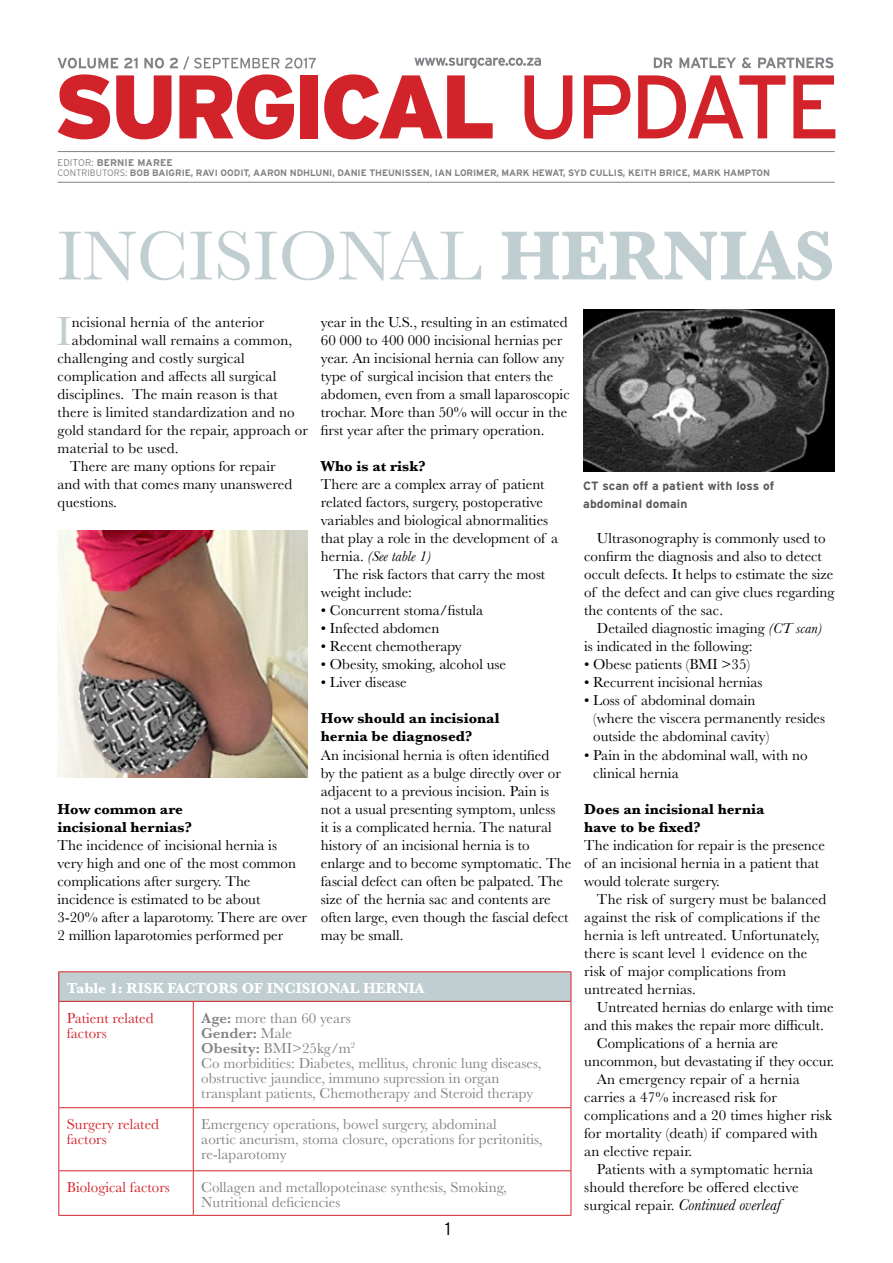
<style>
.page{position:relative;width:893px;height:1263px;background:#fff}
.page>*{position:absolute;margin:0;border:0;box-sizing:border-box;transform-origin:0 0}
.t1{font:72px "Baskerville";color:#c1ced1}
.t2{font:42.15px "Baskerville";color:#c1ced1}
.t3{font:300 18px "Interstate";color:#000}
.t4{font:italic 16.5px "Baskerville";color:#000}
.t5{font:15px/18px "Baskerville";color:#000}
.t6{font:15px/15px "Baskerville";color:#808285}
.t7{font:700 15px/18px "Baskerville";color:#000}
.t8{font:15px/15px "Baskerville";color:#d2232a}
.t9{font:700 15px "Baskerville";color:#fff}
.t10{font:700 12px/18px "Interstate";letter-spacing:.01em;color:#58595b}
.t11{font:700 9.75px "Interstate";letter-spacing:.01em;color:#808285}
.t12{font:700 9.3px "Interstate";letter-spacing:-.005em;color:#808285}
.s1{font-weight:300}
.s2{font-weight:700}
.s3{font-style:italic}
.s4{font-weight:600}
.s5{font-style:normal;font-size:15px}
</style>
<div class="page">
<hr style="left:58px;top:151px;width:777px;height:1px;background:#808285">
<hr style="left:58px;top:182px;width:777px;height:1px;background:#808285">
<svg style="left:654px;top:58px;width:18px;height:10px"></svg>
<svg style="left:679px;top:58px;width:57px;height:10px"></svg>
<svg style="left:742px;top:57px;width:10px;height:11px"></svg>
<svg style="left:758px;top:57px;width:75px;height:11px"></svg>
<div style="left:300px;top:75px;width:18px;height:63px;background:#d2232a"></div>
<svg style="left:324px;top:58px;width:248px;height:81px"></svg>
<svg style="left:584px;top:75px;width:46px;height:63px"></svg>
<svg style="left:638px;top:75px;width:147px;height:63px"></svg>
<svg style="left:793px;top:75px;width:42px;height:63px"></svg>
<svg style="left:58px;top:56px;width:258px;height:83px"></svg>
<div style="left:59px;top:972px;width:512px;height:29px;background:#c1ced1"></div>
<hr style="left:58px;top:971px;width:135px;height:1px;background:#d2232a">
<svg style="left:58px;top:972px;width:1px;height:29px"></svg>
<hr style="left:193px;top:971px;width:378px;height:1px;background:#d2232a">
<svg style="left:571px;top:972px;width:1px;height:29px"></svg>
<hr style="left:58px;top:1001px;width:135px;height:1px;background:#d2232a">
<hr style="left:58px;top:1002px;width:1px;height:105px;background:#d2232a">
<hr style="left:193px;top:1001px;width:378px;height:1px;background:#d2232a">
<hr style="left:193px;top:1002px;width:1px;height:105px;background:#d2232a">
<hr style="left:571px;top:1002px;width:1px;height:105px;background:#d2232a">
<hr style="left:58px;top:1107px;width:135px;height:1px;background:#d2232a">
<hr style="left:58px;top:1108px;width:1px;height:62px;background:#d2232a">
<hr style="left:193px;top:1107px;width:378px;height:1px;background:#d2232a">
<hr style="left:193px;top:1108px;width:1px;height:62px;background:#d2232a">
<hr style="left:571px;top:1108px;width:1px;height:62px;background:#d2232a">
<hr style="left:58px;top:1170px;width:135px;height:1px;background:#d2232a">
<hr style="left:58px;top:1171px;width:1px;height:44px;background:#d2232a">
<hr style="left:193px;top:1170px;width:378px;height:1px;background:#d2232a">
<hr style="left:193px;top:1171px;width:1px;height:44px;background:#d2232a">
<hr style="left:571px;top:1171px;width:1px;height:44px;background:#d2232a">
<hr style="left:58px;top:1215px;width:135px;height:1px;background:#d2232a">
<hr style="left:193px;top:1215px;width:378px;height:1px;background:#d2232a">
<img style="left:57px;top:531px;width:251px;height:246px">
<img style="left:583px;top:309px;width:252px;height:163px">
<p class="t11" style="left:58px;top:157px;width:117px"><span class="s1">EDITOR:</span> BERNIE MAREE</p>
<p class="t12" style="left:58px;top:168px;width:714px"><span class="s1">CONTRIBUTORS:</span> BOB BAIGRIE, RAVI OODIT, AARON NDHLUNI, DANIE THEUNISSEN, IAN LORIMER, MARK HEWAT, SYD CULLIS, KEITH BRICE, MARK HAMPTON</p>
<h1 class="t1" style="left:57px;top:210px;width:779px">INCISIONAL <span class="s2">HERNIAS</span></h1>
<h2 class="t2" style="left:56px;top:305px;width:16px">I</h2>
<p class="t5" style="left:72px;top:314px;width:194px">ncisional hernia of the anterior</p>
<p class="t5" style="left:72px;top:332px;width:222px">abdominal wall remains a common,</p>
<p class="t5" style="left:58px;top:350px;width:189px">challenging and costly surgical</p>
<p class="t5" style="left:58px;top:368px;width:220px">complication and affects all surgical</p>
<p class="t5" style="left:58px;top:386px;width:222px">disciplines. The main reason is that</p>
<p class="t5" style="left:58px;top:404px;width:239px">there is limited standardization and no</p>
<p class="t5" style="left:58px;top:422px;width:252px">gold standard for the repair, approach or</p>
<p class="t5" style="left:58px;top:440px;width:123px">material to be used.</p>
<p class="t5" style="left:70px;top:458px;width:207px">There are many options for repair</p>
<p class="t5" style="left:58px;top:476px;width:236px">and with that comes many unanswered</p>
<p class="t5" style="left:58px;top:494px;width:61px">questions.</p>
<p class="t7" style="left:58px;top:800px;width:136px">How common are incisional hernias?</p>
<p class="t5" style="left:58px;top:836px;width:251px">The incidence of incisional hernia is<br>very high and one of the most common complications after surgery. The incidence is estimated to be about<br>3-20% after a laparotomy. There are over 2 million laparotomies performed per</p>
<p class="t5" style="left:321px;top:314px;width:250px">year in the U.S., resulting in an estimated 60 000 to 400 000 incisional hernias per year. An incisional hernia can follow any type of surgical incision that enters the abdomen, even from a small laparoscopic trochar. More than 50% will occur in the first year after the primary operation.</p>
<p class="t7" style="left:321px;top:458px;width:106px">Who is at risk?</p>
<p class="t5" style="left:321px;top:476px;width:239px">There are a complex array of patient related factors, surgery, postoperative variables and biological abnormalities that play a role in the development of a hernia. <span class="s3">(See table 1)</span></p>
<p class="t5" style="left:321px;top:566px;width:226px;text-indent:13px">The risk factors that carry the most weight include:</p>
<p class="t5" style="left:321px;top:602px;width:164px">• Concurrent stoma/fistula</p>
<p class="t5" style="left:321px;top:620px;width:120px">• Infected abdomen</p>
<p class="t5" style="left:321px;top:638px;width:142px">• Recent chemotherapy</p>
<p class="t5" style="left:321px;top:656px;width:187px">• Obesity, smoking, alcohol use</p>
<p class="t5" style="left:321px;top:674px;width:87px">• Liver disease</p>
<p class="t7" style="left:321px;top:710px;width:180px">How should an incisional hernia be diagnosed?</p>
<p class="t5" style="left:321px;top:746px;width:252px">An incisional hernia is often identified<br>by the patient as a bulge directly over or adjacent to a previous incision. Pain is not a usual presenting symptom, unless<br>it is a complicated hernia. The natural history of an incisional hernia is to enlarge and to become symptomatic. The fascial defect can often be palpated. The size of the hernia sac and contents are often large, even though the fascial defect may be small.</p>
<p class="t9" style="left:67px;top:978px;width:359px">Table 1: RISK FACTORS OF INCISIONAL HERNIA</p>
<p class="t8" style="left:67px;top:1011px;width:88px">Patient related factors</p>
<p class="t6" style="left:201px;top:1011px;width:342px"><span class="s4">Age:</span> more than 60 years<br><span class="s4">Gender:</span> Male<br><span class="s4">Obesity:</span> BMI&gt;25kg/m<sup>2<br></sup>Co morbidities: Diabetes, mellitus, chronic lung diseases, obstructive jaundice, immuno supression in organ transplant patients, Chemotherapy and Steroid therapy</p>
<p class="t8" style="left:67px;top:1117px;width:94px">Surgery related factors</p>
<p class="t6" style="left:201px;top:1117px;width:343px">Emergency operations, bowel surgery, abdominal<br>aortic aneurism, stoma closure, operations for peritonitis, re-laparotomy</p>
<p class="t8" style="left:67px;top:1180px;width:105px">Biological factors</p>
<p class="t6" style="left:201px;top:1180px;width:307px">Collagen and metallopoteinase synthesis, Smoking,<br>Nutritional deficiencies</p>
<p class="t3" style="left:445px;top:1218px;width:7px">1</p>
<p class="t10" style="left:583px;top:477px;width:192px">CT scan off a patient with loss of abdominal domain</p>
<p class="t5" style="left:584px;top:530px;width:252px;text-indent:13px">Ultrasonography is commonly used to confirm the diagnosis and also to detect occult defects. It helps to estimate the size of the defect and can give clues regarding the contents of the sac.</p>
<p class="t5" style="left:584px;top:620px;width:240px;text-indent:13px">Detailed diagnostic imaging <span class="s3">(CT scan) </span>is indicated in the following:</p>
<p class="t5" style="left:584px;top:656px;width:167px">• Obese patients (BMI &gt;35)</p>
<p class="t5" style="left:584px;top:674px;width:180px">• Recurrent incisional hernias</p>
<p class="t5" style="left:593px;top:692px;width:233px;text-indent:-9px">• Loss of abdominal domain<br>(where the viscera permanently resides outside the abdominal cavity)</p>
<p class="t5" style="left:593px;top:746px;width:216px;text-indent:-9px">• Pain in the abdominal wall, with no clinical hernia</p>
<p class="t7" style="left:584px;top:800px;width:182px">Does an incisional hernia have to be fixed?</p>
<p class="t5" style="left:584px;top:836px;width:242px">The indication for repair is the presence of an incisional hernia in a patient that would tolerate surgery.</p>
<p class="t5" style="left:584px;top:890px;width:244px;text-indent:13px">The risk of surgery must be balanced against the risk of complications if the hernia is left untreated. Unfortunately, there is scant level 1 evidence on the risk of major complications from untreated hernias.</p>
<p class="t5" style="left:597px;top:998px;width:238px">Untreated hernias do enlarge with time</p>
<p class="t5" style="left:584px;top:1016px;width:241px">and this makes the repair more difficult.</p>
<p class="t5" style="left:597px;top:1034px;width:183px">Complications of a hernia are</p>
<p class="t5" style="left:584px;top:1052px;width:252px">uncommon, but devastating if they occur.</p>
<p class="t5" style="left:597px;top:1070px;width:204px">An emergency repair of a hernia</p>
<p class="t5" style="left:584px;top:1088px;width:194px">carries a 47% increased risk for</p>
<p class="t5" style="left:584px;top:1106px;width:249px">complications and a 20 times higher risk</p>
<p class="t5" style="left:584px;top:1124px;width:235px">for mortality (death) if compared with</p>
<p class="t5" style="left:584px;top:1142px;width:109px">an elective repair.</p>
<p class="t5" style="left:597px;top:1160px;width:218px">Patients with a symptomatic hernia</p>
<p class="t5" style="left:584px;top:1178px;width:216px">should therefore be offered elective</p>
<p class="t4" style="left:584px;top:1193px;width:198px"><span class="s5">surgical repair.</span> Continued overleaf</p>
</div>
